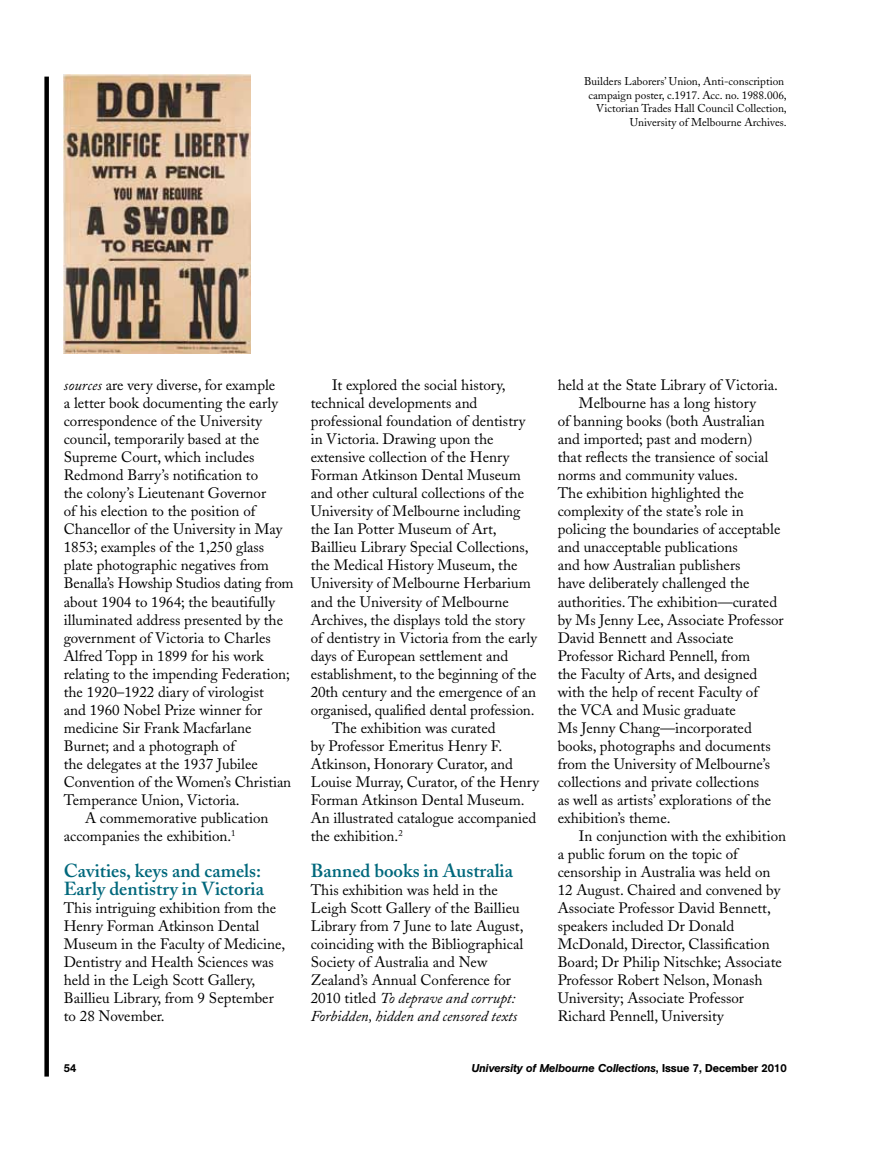
<style>
.page{position:relative;width:893px;height:1149px;background:#fff}
.page>*{position:absolute;margin:0;border:0;box-sizing:border-box;transform-origin:0 0}
.t1{font:600 18.75px/18px "Adobe Caslon";color:#00687c}
.t2{font:15px/18px "Adobe Caslon";color:#000}
.t3{font:11.25px/13.5px "Adobe Caslon";color:#000;text-align:right}
.t4{font:italic 500 11.25px "AG Book BQ";color:#000}
.t5{font:500 11.25px "AG Book BQ";color:#000}
.s1{font-style:italic}
.s2{font-style:normal}
</style>
<div class="page">
<div style="left:44px;top:77px;width:5px;height:999px;background:#000"></div>
<img style="left:64px;top:75px;width:186px;height:278px">
<p class="t3" style="left:584px;top:75px;width:204px">Builders Laborers’ Union, Anti-conscription campaign poster, c.1917. Acc. no. 1988.006, Victorian Trades Hall Council Collection, University of Melbourne Archives.</p>
<p class="t2" style="left:64px;top:376px;width:213px"><span class="s1">sources</span> are very diverse, for example</p>
<p class="t2" style="left:64px;top:394px;width:216px">a letter book documenting the early</p>
<p class="t2" style="left:64px;top:412px;width:200px">correspondence of the University</p>
<p class="t2" style="left:64px;top:430px;width:197px">council, temporarily based at the</p>
<p class="t2" style="left:64px;top:448px;width:192px">Supreme Court, which includes</p>
<p class="t2" style="left:64px;top:466px;width:196px">Redmond Barry’s notification to</p>
<p class="t2" style="left:64px;top:484px;width:204px">the colony’s Lieutenant Governor</p>
<p class="t2" style="left:64px;top:502px;width:193px">of his election to the position of</p>
<p class="t2" style="left:64px;top:520px;width:220px">Chancellor of the University in May</p>
<p class="t2" style="left:64px;top:538px;width:202px">1853; examples of the 1,250 glass</p>
<p class="t2" style="left:64px;top:556px;width:207px">plate photographic negatives from</p>
<p class="t2" style="left:64px;top:574px;width:231px">Benalla’s Howship Studios dating from</p>
<p class="t2" style="left:64px;top:592px;width:213px">about 1904 to 1964; the beautifully</p>
<p class="t2" style="left:64px;top:610px;width:221px">illuminated address presented by the</p>
<p class="t2" style="left:64px;top:628px;width:209px">government of Victoria to Charles</p>
<p class="t2" style="left:64px;top:646px;width:201px">Alfred Topp in 1899 for his work</p>
<p class="t2" style="left:64px;top:664px;width:228px">relating to the impending Federation;</p>
<p class="t2" style="left:64px;top:682px;width:202px">the 1920–1922 diary of virologist</p>
<p class="t2" style="left:64px;top:700px;width:200px">and 1960 Nobel Prize winner for</p>
<p class="t2" style="left:64px;top:718px;width:189px">medicine Sir Frank Macfarlane</p>
<p class="t2" style="left:64px;top:736px;width:173px">Burnet; and a photograph of</p>
<p class="t2" style="left:64px;top:754px;width:196px">the delegates at the 1937 Jubilee</p>
<p class="t2" style="left:64px;top:772px;width:229px">Convention of the Women’s Christian</p>
<p class="t2" style="left:64px;top:790px;width:177px">Temperance Union, Victoria.</p>
<p class="t2" style="left:85px;top:808px;width:185px">A commemorative publication</p>
<p class="t2" style="left:64px;top:826px;width:173px">accompanies the exhibition.<sup>1</sup></p>
<p class="t1" style="left:64px;top:861px;width:202px">Cavities, keys and camels:<br>Early dentistry in Victoria</p>
<p class="t2" style="left:64px;top:898px;width:223px">This intriguing exhibition from the<br>Henry Forman Atkinson Dental<br>Museum in the Faculty of Medicine,<br>Dentistry and Health Sciences was held in the Leigh Scott Gallery,<br>Baillieu Library, from 9 September to 28 November.</p>
<p class="t2" style="left:332px;top:376px;width:175px">It explored the social history,</p>
<p class="t2" style="left:311px;top:394px;width:168px">technical developments and</p>
<p class="t2" style="left:311px;top:412px;width:216px">professional foundation of dentistry</p>
<p class="t2" style="left:311px;top:430px;width:184px">in Victoria. Drawing upon the</p>
<p class="t2" style="left:311px;top:448px;width:200px">extensive collection of the Henry</p>
<p class="t2" style="left:311px;top:466px;width:211px">Forman Atkinson Dental Museum</p>
<p class="t2" style="left:311px;top:484px;width:215px">and other cultural collections of the</p>
<p class="t2" style="left:311px;top:502px;width:211px">University of Melbourne including</p>
<p class="t2" style="left:311px;top:520px;width:187px">the Ian Potter Museum of Art,</p>
<p class="t2" style="left:311px;top:538px;width:219px">Baillieu Library Special Collections,</p>
<p class="t2" style="left:311px;top:556px;width:208px">the Medical History Museum, the</p>
<p class="t2" style="left:311px;top:574px;width:222px">University of Melbourne Herbarium</p>
<p class="t2" style="left:311px;top:592px;width:200px">and the University of Melbourne</p>
<p class="t2" style="left:311px;top:610px;width:216px">Archives, the displays told the story</p>
<p class="t2" style="left:311px;top:628px;width:228px">of dentistry in Victoria from the early</p>
<p class="t2" style="left:311px;top:646px;width:199px">days of European settlement and</p>
<p class="t2" style="left:311px;top:664px;width:227px">establishment, to the beginning of the</p>
<p class="t2" style="left:311px;top:682px;width:227px">20th century and the emergence of an</p>
<p class="t2" style="left:311px;top:700px;width:225px">organised, qualified dental profession.</p>
<p class="t2" style="left:332px;top:718px;width:165px">The exhibition was curated</p>
<p class="t2" style="left:311px;top:736px;width:193px">by Professor Emeritus Henry F.</p>
<p class="t2" style="left:311px;top:754px;width:204px">Atkinson, Honorary Curator, and</p>
<p class="t2" style="left:311px;top:772px;width:230px">Louise Murray, Curator, of the Henry</p>
<p class="t2" style="left:311px;top:790px;width:215px">Forman Atkinson Dental Museum.</p>
<p class="t2" style="left:311px;top:808px;width:227px">An illustrated catalogue accompanied</p>
<p class="t2" style="left:311px;top:826px;width:94px">the exhibition.<sup>2</sup></p>
<p class="t1" style="left:311px;top:861px;width:204px">Banned books in Australia</p>
<p class="t2" style="left:311px;top:880px;width:214px">This exhibition was held in the Leigh Scott Gallery of the Baillieu Library from 7 June to late August, coinciding with the Bibliographical Society of Australia and New Zealand’s Annual Conference for 2010 titled <span class="s1">To deprave and corrupt:<br>Forbidden, hidden and censored texts</span></p>
<p class="t2" style="left:558px;top:376px;width:222px">held at the State Library of Victoria.</p>
<p class="t2" style="left:579px;top:394px;width:178px">Melbourne has a long history</p>
<p class="t2" style="left:558px;top:412px;width:209px">of banning books (both Australian</p>
<p class="t2" style="left:558px;top:430px;width:196px">and imported; past and modern)</p>
<p class="t2" style="left:558px;top:448px;width:212px">that reflects the transience of social</p>
<p class="t2" style="left:558px;top:466px;width:182px">norms and community values.</p>
<p class="t2" style="left:558px;top:484px;width:188px">The exhibition highlighted the</p>
<p class="t2" style="left:558px;top:502px;width:187px">complexity of the state’s role in</p>
<p class="t2" style="left:558px;top:520px;width:224px">policing the boundaries of acceptable</p>
<p class="t2" style="left:558px;top:538px;width:182px">and unacceptable publications</p>
<p class="t2" style="left:558px;top:556px;width:184px">and how Australian publishers</p>
<p class="t2" style="left:558px;top:574px;width:193px">have deliberately challenged the</p>
<p class="t2" style="left:558px;top:592px;width:221px">authorities. The exhibition—curated</p>
<p class="t2" style="left:558px;top:610px;width:227px">by Ms Jenny Lee, Associate Professor</p>
<p class="t2" style="left:558px;top:628px;width:177px">David Bennett and Associate</p>
<p class="t2" style="left:558px;top:646px;width:194px">Professor Richard Pennell, from</p>
<p class="t2" style="left:558px;top:664px;width:201px">the Faculty of Arts, and designed</p>
<p class="t2" style="left:558px;top:682px;width:202px">with the help of recent Faculty of</p>
<p class="t2" style="left:558px;top:700px;width:180px">the VCA and Music graduate</p>
<p class="t2" style="left:558px;top:718px;width:196px">Ms Jenny Chang—incorporated</p>
<p class="t2" style="left:558px;top:736px;width:215px">books, photographs and documents</p>
<p class="t2" style="left:558px;top:754px;width:214px">from the University of Melbourne’s</p>
<p class="t2" style="left:558px;top:772px;width:203px">collections and private collections</p>
<p class="t2" style="left:558px;top:790px;width:215px">as well as artists’ explorations of the</p>
<p class="t2" style="left:558px;top:808px;width:114px">exhibition’s theme.</p>
<p class="t2" style="left:579px;top:826px;width:209px">In conjunction with the exhibition</p>
<p class="t2" style="left:558px;top:844px;width:182px">a public forum on the topic of</p>
<p class="t2" style="left:558px;top:862px;width:214px">censorship in Australia was held on</p>
<p class="t2" style="left:558px;top:880px;width:224px">12 August. Chaired and convened by</p>
<p class="t2" style="left:558px;top:898px;width:215px">Associate Professor David Bennett,</p>
<p class="t2" style="left:558px;top:916px;width:178px">speakers included Dr Donald</p>
<p class="t2" style="left:558px;top:934px;width:213px">McDonald, Director, Classification</p>
<p class="t2" style="left:558px;top:952px;width:226px">Board; Dr Philip Nitschke; Associate</p>
<p class="t2" style="left:558px;top:970px;width:206px">Professor Robert Nelson, Monash</p>
<p class="t2" style="left:558px;top:988px;width:188px">University; Associate Professor</p>
<p class="t2" style="left:558px;top:1006px;width:167px">Richard Pennell, University</p>
<p class="t5" style="left:64px;top:1060px;width:14px">54</p>
<p class="t4" style="left:471px;top:1061px;width:317px">University of Melbourne Collections<span class="s2">, Issue 7, December 2010</span></p>
</div>
